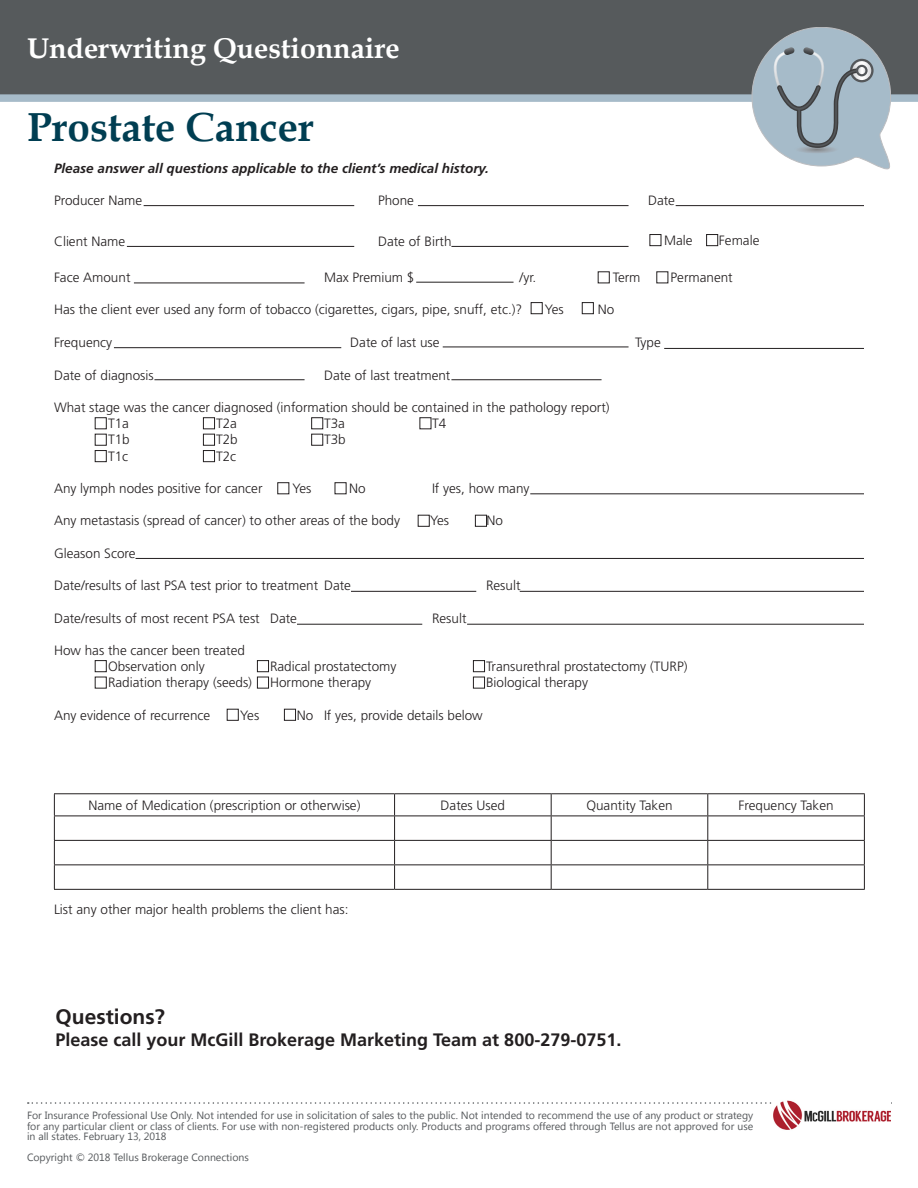
<style>
.page{position:relative;width:918px;height:1188px;background:#fff}
.page>*{position:absolute;margin:0;border:0;box-sizing:border-box;transform-origin:0 0}
.t1{font:700 40.5px "Book Antiqua";color:#003e52}
.t2{font:700 28.5px "Book Antiqua";color:#fff}
.t3{font:700 21px "Frutiger";color:#231f20}
.t4{font:700 18px "Frutiger";color:#231f20}
.t5{font:300 13.5px "Frutiger";color:#231f20}
.t6{font:italic 700 13.5px "Frutiger";color:#231f20}
.t7{font:10.5px/10.5px "Segoe UI";color:#54575a;text-align:justify}
</style>
<div class="page">
<div style="left:650px;top:234px;width:11px;height:12px;border:1px solid #231f20"></div>
<div style="left:706px;top:234px;width:12px;height:12px;border:1px solid #231f20"></div>
<hr style="left:144px;top:205px;width:210px;height:1px;background:#231f20">
<hr style="left:114px;top:347px;width:227px;height:1px;background:#231f20">
<hr style="left:443px;top:347px;width:186px;height:1px;background:#231f20">
<hr style="left:664px;top:348px;width:200px;height:1px;background:#231f20">
<hr style="left:127px;top:246px;width:227px;height:1px;background:#231f20">
<hr style="left:418px;top:205px;width:211px;height:1px;background:#231f20">
<hr style="left:451px;top:246px;width:178px;height:1px;background:#231f20">
<hr style="left:676px;top:205px;width:188px;height:1px;background:#231f20">
<hr style="left:416px;top:282px;width:98px;height:1px;background:#231f20">
<hr style="left:134px;top:283px;width:171px;height:1px;background:#231f20">
<div style="left:531px;top:302px;width:12px;height:12px;border:1px solid #231f20"></div>
<div style="left:598px;top:271px;width:12px;height:12px;border:1px solid #231f20"></div>
<div style="left:582px;top:302px;width:12px;height:12px;border:1px solid #231f20"></div>
<svg style="left:28px;top:1102px;width:744px;height:2px"></svg>
<div style="left:0;top:0;width:918px;height:98px;background:#565a5c"></div>
<div style="left:0;top:94px;width:918px;height:8px;background:#a6bbc9"></div>
<svg style="left:752px;top:27px;width:139px;height:142px"></svg>
<img style="left:774px;top:1100px;width:117px;height:30px">
<hr style="left:54px;top:840px;width:341px;height:1px;background:#231f20">
<hr style="left:395px;top:840px;width:156px;height:1px;background:#231f20">
<hr style="left:551px;top:840px;width:157px;height:1px;background:#231f20">
<hr style="left:708px;top:840px;width:157px;height:1px;background:#231f20">
<hr style="left:54px;top:864px;width:341px;height:1px;background:#231f20">
<hr style="left:395px;top:864px;width:156px;height:1px;background:#231f20">
<hr style="left:551px;top:864px;width:157px;height:1px;background:#231f20">
<hr style="left:708px;top:864px;width:157px;height:1px;background:#231f20">
<hr style="left:54px;top:889px;width:341px;height:1px;background:#231f20">
<hr style="left:395px;top:889px;width:156px;height:1px;background:#231f20">
<hr style="left:551px;top:889px;width:157px;height:1px;background:#231f20">
<hr style="left:708px;top:889px;width:157px;height:1px;background:#231f20">
<hr style="left:54px;top:793px;width:341px;height:1px;background:#231f20">
<svg style="left:54px;top:794px;width:1px;height:95px"></svg>
<hr style="left:395px;top:793px;width:156px;height:1px;background:#231f20">
<svg style="left:394px;top:794px;width:1px;height:95px"></svg>
<hr style="left:551px;top:793px;width:157px;height:1px;background:#231f20">
<svg style="left:551px;top:794px;width:1px;height:95px"></svg>
<hr style="left:708px;top:793px;width:157px;height:1px;background:#231f20">
<svg style="left:707px;top:794px;width:1px;height:95px"></svg>
<svg style="left:864px;top:794px;width:1px;height:95px"></svg>
<hr style="left:54px;top:816px;width:341px;height:1px;background:#231f20">
<hr style="left:395px;top:816px;width:156px;height:1px;background:#231f20">
<hr style="left:551px;top:816px;width:157px;height:1px;background:#231f20">
<hr style="left:708px;top:816px;width:157px;height:1px;background:#231f20">
<div style="left:95px;top:417px;width:12px;height:12px;border:1px solid #231f20"></div>
<div style="left:95px;top:434px;width:12px;height:12px;border:1px solid #231f20"></div>
<div style="left:203px;top:417px;width:12px;height:12px;border:1px solid #231f20"></div>
<div style="left:203px;top:434px;width:12px;height:12px;border:1px solid #231f20"></div>
<div style="left:311px;top:417px;width:12px;height:12px;border:1px solid #231f20"></div>
<div style="left:311px;top:434px;width:12px;height:12px;border:1px solid #231f20"></div>
<div style="left:420px;top:417px;width:11px;height:12px;border:1px solid #231f20"></div>
<hr style="left:154px;top:379px;width:151px;height:1px;background:#231f20">
<hr style="left:451px;top:379px;width:151px;height:1px;background:#231f20">
<div style="left:95px;top:450px;width:12px;height:12px;border:1px solid #231f20"></div>
<div style="left:203px;top:450px;width:12px;height:12px;border:1px solid #231f20"></div>
<div style="left:277px;top:482px;width:12px;height:12px;border:1px solid #231f20"></div>
<div style="left:335px;top:482px;width:11px;height:12px;border:1px solid #231f20"></div>
<hr style="left:297px;top:624px;width:125px;height:1px;background:#231f20">
<hr style="left:467px;top:624px;width:397px;height:1px;background:#231f20">
<div style="left:95px;top:660px;width:12px;height:12px;border:1px solid #231f20"></div>
<div style="left:95px;top:677px;width:12px;height:12px;border:1px solid #231f20"></div>
<div style="left:257px;top:660px;width:12px;height:12px;border:1px solid #231f20"></div>
<div style="left:257px;top:677px;width:12px;height:12px;border:1px solid #231f20"></div>
<div style="left:473px;top:660px;width:12px;height:12px;border:1px solid #231f20"></div>
<div style="left:473px;top:677px;width:12px;height:12px;border:1px solid #231f20"></div>
<div style="left:227px;top:709px;width:12px;height:12px;border:1px solid #231f20"></div>
<div style="left:284px;top:709px;width:12px;height:12px;border:1px solid #231f20"></div>
<hr style="left:530px;top:493px;width:334px;height:1px;background:#231f20">
<div style="left:418px;top:515px;width:12px;height:12px;border:1px solid #231f20"></div>
<div style="left:475px;top:515px;width:12px;height:12px;border:1px solid #231f20"></div>
<hr style="left:351px;top:591px;width:125px;height:1px;background:#231f20">
<hr style="left:520px;top:591px;width:344px;height:1px;background:#231f20">
<hr style="left:136px;top:558px;width:728px;height:1px;background:#231f20">
<h2 class="t2" style="left:27px;top:28px;width:374px">Underwriting Questionnaire</h2>
<h1 class="t1" style="left:27px;top:100px;width:288px">Prostate Cancer</h1>
<p class="t6" style="left:54px;top:160px;width:436px">Please answer all questions applicable to the client’s medical history.</p>
<p class="t5" style="left:54px;top:193px;width:90px">Producer Name</p>
<p class="t5" style="left:378px;top:193px;width:38px">Phone</p>
<p class="t5" style="left:648px;top:193px;width:28px">Date</p>
<p class="t5" style="left:54px;top:233px;width:73px">Client Name</p>
<p class="t5" style="left:378px;top:233px;width:75px">Date of Birth</p>
<p class="t5" style="left:664px;top:233px;width:30px">Male</p>
<p class="t5" style="left:719px;top:233px;width:42px">Female</p>
<p class="t5" style="left:54px;top:269px;width:78px">Face Amount</p>
<p class="t5" style="left:324px;top:269px;width:92px">Max Premium $</p>
<p class="t5" style="left:520px;top:269px;width:18px">/yr.</p>
<p class="t5" style="left:613px;top:269px;width:29px">Term</p>
<p class="t5" style="left:671px;top:269px;width:64px">Permanent</p>
<p class="t5" style="left:54px;top:302px;width:470px">Has the client ever used any form of tobacco (cigarettes, cigars, pipe, snuff, etc.)?</p>
<p class="t5" style="left:545px;top:302px;width:21px">Yes</p>
<p class="t5" style="left:598px;top:302px;width:18px">No</p>
<p class="t5" style="left:54px;top:334px;width:60px">Frequency</p>
<p class="t5" style="left:350px;top:334px;width:91px">Date of last use</p>
<p class="t5" style="left:635px;top:334px;width:27px">Type</p>
<p class="t5" style="left:54px;top:367px;width:101px">Date of diagnosis</p>
<p class="t5" style="left:324px;top:367px;width:128px">Date of last treatment</p>
<p class="t5" style="left:54px;top:400px;width:557px">What stage was the cancer diagnosed (information should be contained in the pathology report)</p>
<p class="t5" style="left:108px;top:416px;width:23px">T1a</p>
<p class="t5" style="left:216px;top:416px;width:23px">T2a</p>
<p class="t5" style="left:324px;top:416px;width:23px">T3a</p>
<p class="t5" style="left:432px;top:416px;width:16px">T4</p>
<p class="t5" style="left:108px;top:432px;width:23px">T1b</p>
<p class="t5" style="left:216px;top:432px;width:23px">T2b</p>
<p class="t5" style="left:324px;top:432px;width:23px">T3b</p>
<p class="t5" style="left:108px;top:448px;width:22px">T1c</p>
<p class="t5" style="left:216px;top:448px;width:22px">T2c</p>
<p class="t5" style="left:54px;top:481px;width:210px">Any lymph nodes positive for cancer</p>
<p class="t5" style="left:293px;top:481px;width:21px">Yes</p>
<p class="t5" style="left:349px;top:481px;width:18px">No</p>
<p class="t5" style="left:432px;top:481px;width:99px">If yes, how many</p>
<p class="t5" style="left:54px;top:513px;width:348px">Any metastasis (spread of cancer) to other areas of the body</p>
<p class="t5" style="left:430px;top:513px;width:21px">Yes</p>
<p class="t5" style="left:487px;top:513px;width:18px">No</p>
<p class="t5" style="left:54px;top:546px;width:83px">Gleason Score</p>
<p class="t5" style="left:54px;top:578px;width:298px">Date/results of last PSA test prior to treatment Date</p>
<p class="t5" style="left:486px;top:578px;width:36px">Result</p>
<p class="t5" style="left:54px;top:610px;width:244px">Date/results of most recent PSA test Date</p>
<p class="t5" style="left:432px;top:610px;width:36px">Result</p>
<p class="t5" style="left:54px;top:643px;width:193px">How has the cancer been treated</p>
<p class="t5" style="left:108px;top:659px;width:98px">Observation only</p>
<p class="t5" style="left:270px;top:659px;width:128px">Radical prostatectomy</p>
<p class="t5" style="left:486px;top:659px;width:203px">Transurethral prostatectomy (TURP)</p>
<p class="t5" style="left:108px;top:675px;width:146px">Radiation therapy (seeds)</p>
<p class="t5" style="left:270px;top:675px;width:103px">Hormone therapy</p>
<p class="t5" style="left:486px;top:675px;width:104px">Biological therapy</p>
<p class="t5" style="left:54px;top:708px;width:158px">Any evidence of recurrence</p>
<p class="t5" style="left:240px;top:708px;width:21px">Yes</p>
<p class="t5" style="left:297px;top:708px;width:187px">No If yes, provide details below</p>
<p class="t5" style="left:88px;top:798px;width:274px">Name of Medication (prescription or otherwise)</p>
<p class="t5" style="left:441px;top:798px;width:66px">Dates Used</p>
<p class="t5" style="left:586px;top:798px;width:88px">Quantity Taken</p>
<p class="t5" style="left:739px;top:798px;width:97px">Frequency Taken</p>
<p class="t5" style="left:54px;top:902px;width:296px">List any other major health problems the client has:</p>
<p class="t3" style="left:56px;top:1004px;width:111px">Questions?</p>
<p class="t4" style="left:56px;top:1029px;width:567px">Please call your McGill Brokerage Marketing Team at 800-279-0751.</p>
<p class="t7" style="left:27px;top:1110px;width:728px">For Insurance Professional Use Only. Not intended for use in solicitation of sales to the public. Not intended to recommend the use of any product or strategy for any particular client or class of clients. For use with non-registered products only. Products and programs offered through Tellus are not approved for use in all states. February 13, 2018</p>
<p class="t7" style="left:27px;top:1152px;width:223px">Copyright © 2018 Tellus Brokerage Connections</p>
</div>
